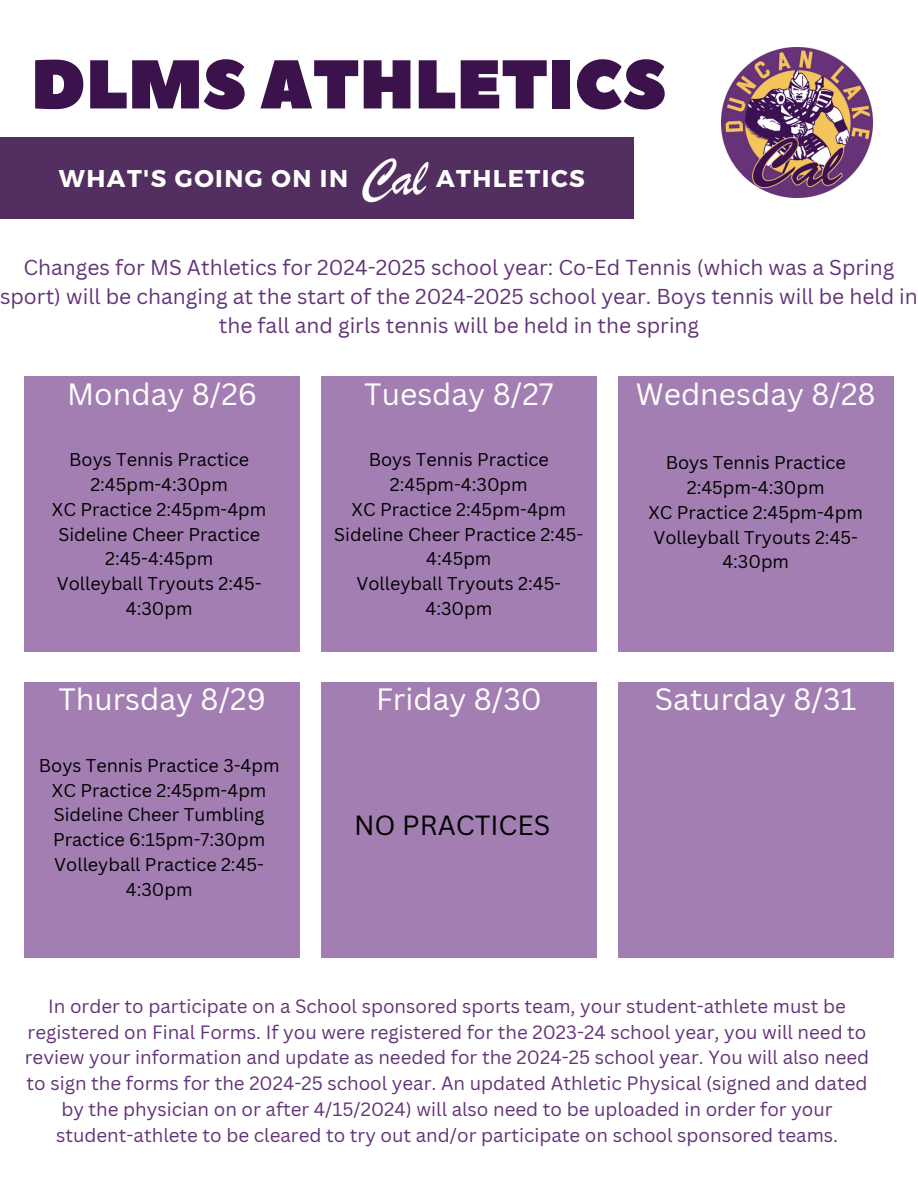
<style>
.page{position:relative;width:918px;height:1188px;background:#fff}
.page>*{position:absolute;margin:0;border:0;box-sizing:border-box;transform-origin:0 0}
.t1{font:68.85px "Peace Sans";color:#3b124c}
.t2{font:30px "Canva Sans";color:#fff}
.t3{font:27px "Canva Sans";color:#000}
.t4{font:700 24.15px "Montserrat";letter-spacing:.06em;color:#fff}
.t5{font:21px/29.2px "Canva Sans";color:#633377;text-align:center}
.t6{font:18.75px/25.8px "Canva Sans";color:#633377;text-align:center}
.t7{font:18px/24.8px "Canva Sans";color:#000;text-align:center}
</style>
<div class="page">
<div style="left:0;top:137px;width:634px;height:81px;background:#522e61"></div>
<img style="left:357px;top:158px;width:79px;height:61px">
<img style="left:722px;top:47px;width:151px;height:151px">
<div style="left:24px;top:376px;width:276px;height:276px;background:#a37eb2"></div>
<div style="left:321px;top:376px;width:276px;height:276px;background:#a37eb2"></div>
<div style="left:618px;top:376px;width:275px;height:276px;background:#a37eb2"></div>
<div style="left:24px;top:682px;width:276px;height:275px;background:#a37eb2"></div>
<div style="left:321px;top:682px;width:276px;height:275px;background:#a37eb2"></div>
<div style="left:618px;top:682px;width:275px;height:275px;background:#a37eb2"></div>
<h1 class="t1" style="left:31px;top:39px;width:637px">DLMS ATHLETICS</h1>
<p class="t4" style="left:59px;top:163px;width:291px">WHAT'S GOING ON IN</p>
<p class="t4" style="left:436px;top:163px;width:150px">ATHLETICS</p>
<h4 class="t5" style="left:0;top:252px;width:919px">Changes for MS Athletics for 2024-2025 school year: Co-Ed Tennis (which was a Spring sport) will be changing at the start of the 2024-2025 school year. Boys tennis will be held in the fall and girls tennis will be held in the spring</h4>
<h5 class="t2" style="left:67px;top:373px;width:192px">Monday 8/26</h5>
<h3 class="t2" style="left:364px;top:373px;width:191px">Tuesday 8/27</h3>
<p class="t2" style="left:636px;top:373px;width:241px">Wednesday 8/28</p>
<p class="t7" style="left:69px;top:447px;width:182px">Boys Tennis Practice<br>2:45pm-4:30pm</p>
<p class="t7" style="left:52px;top:496px;width:216px">XC Practice 2:45pm-4pm</p>
<p class="t7" style="left:58px;top:521px;width:203px">Sideline Cheer Practice<br>2:45-4:45pm</p>
<p class="t7" style="left:57px;top:571px;width:206px">Volleyball Tryouts 2:45-<br>4:30pm</p>
<h3 class="t7" style="left:369px;top:447px;width:182px">Boys Tennis Practice<br>2:45pm-4:30pm</h3>
<h3 class="t7" style="left:352px;top:497px;width:216px">XC Practice 2:45pm-4pm</h3>
<p class="t7" style="left:334px;top:521px;width:251px">Sideline Cheer Practice 2:45-<br>4:45pm</p>
<p class="t7" style="left:356px;top:571px;width:206px">Volleyball Tryouts 2:45-<br>4:30pm</p>
<p class="t7" style="left:666px;top:450px;width:182px">Boys Tennis Practice<br>2:45pm-4:30pm</p>
<p class="t7" style="left:648px;top:500px;width:216px">XC Practice 2:45pm-4pm</p>
<h3 class="t7" style="left:653px;top:524px;width:206px">Volleyball Tryouts 2:45-<br>4:30pm</h3>
<p class="t2" style="left:58px;top:678px;width:209px">Thursday 8/29</p>
<p class="t2" style="left:376px;top:678px;width:167px">Friday 8/30</p>
<p class="t2" style="left:655px;top:678px;width:203px">Saturday 8/31</p>
<h2 class="t7" style="left:39px;top:753px;width:242px">Boys Tennis Practice 3-4pm</h2>
<h3 class="t7" style="left:52px;top:777px;width:216px">XC Practice 2:45pm-4pm</h3>
<p class="t7" style="left:53px;top:802px;width:214px;text-align:left">Sideline Cheer Tumbling<br>Practice 6:15pm-7:30pm</p>
<p class="t7" style="left:54px;top:852px;width:211px">Volleyball Practice 2:45-<br>4:30pm</p>
<h3 class="t3" style="left:354px;top:806px;width:198px">NO PRACTICES</h3>
<p class="t6" style="left:25px;top:993px;width:846px">In order to participate on a School sponsored sports team, your student-athlete must be registered on Final Forms. If you were registered for the 2023-24 school year, you will need to review your information and update as needed for the 2024-25 school year. You will also need to sign the forms for the 2024-25 school year. An updated Athletic Physical (signed and dated by the physician on or after 4/15/2024) will also need to be uploaded in order for your student-athlete to be cleared to try out and/or participate on school sponsored teams.</p>
</div>
